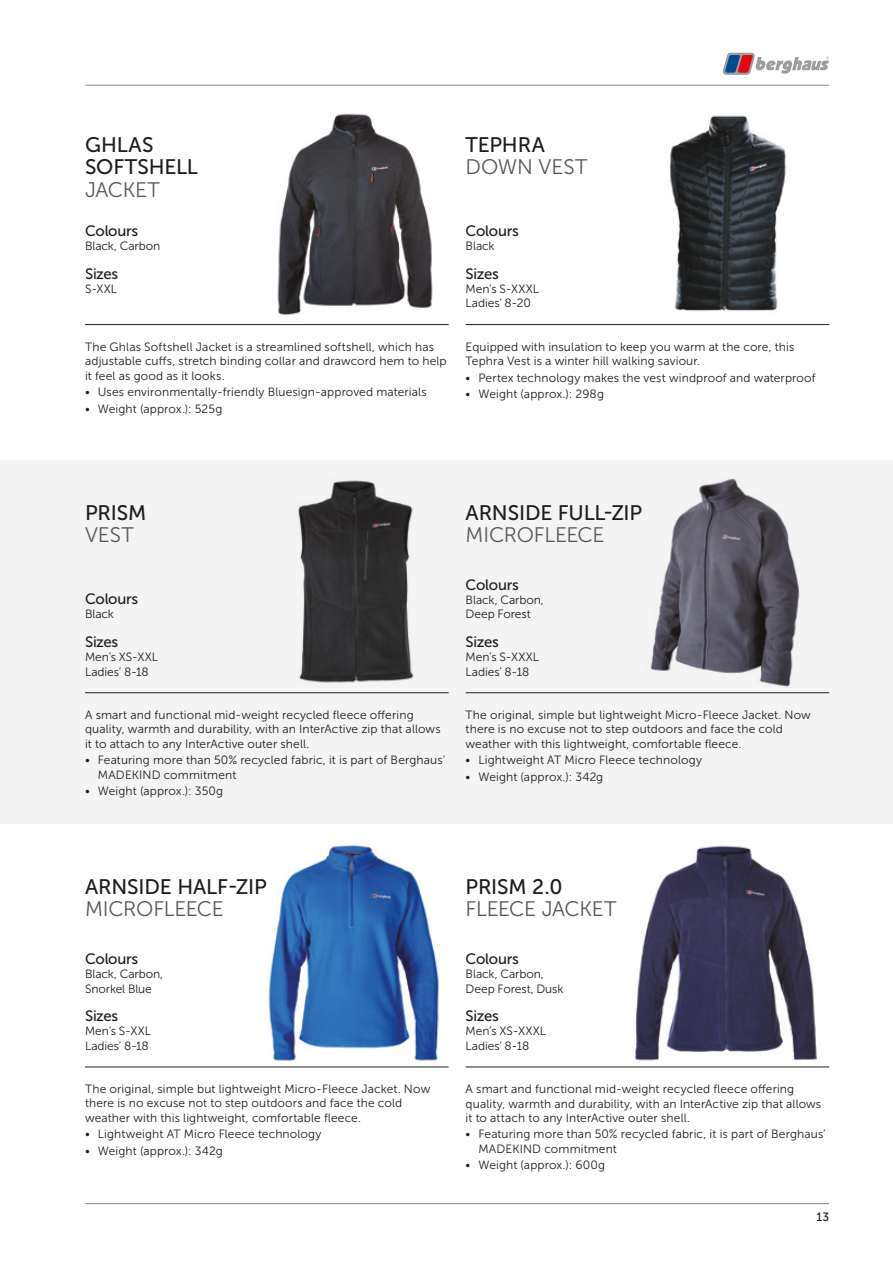
<style>
.page{position:relative;width:893px;height:1263px;background:#fff}
.page>*{position:absolute;margin:0;border:0;box-sizing:border-box;transform-origin:0 0}
.t1{font:21px/22.5px "Museo Sans 500";letter-spacing:-.005em;color:#1d1d1b}
.t2{font:21px "Museo Sans 300";letter-spacing:-.015em;color:#575756}
.t3{font:15px "Museo Sans 500";letter-spacing:-.015em;color:#1d1d1b}
.t4{font:12px/14.4px "Museo Sans 300";letter-spacing:.01em;color:#1d1d1b}
.t5{font:12px "Museo Sans 500";color:#1d1d1b}
</style>
<div class="page">
<hr style="left:85px;top:1203px;width:744px;height:1px;background:#878787">
<hr style="left:85px;top:85px;width:744px;height:1px;background:#878787">
<svg style="left:0;top:460px;width:893px;height:364px;fill:#f4f4f4"></svg>
<img style="left:635px;top:845px;width:182px;height:216px">
<img style="left:268px;top:845px;width:171px;height:216px">
<img style="left:669px;top:115px;width:117px;height:196px">
<img style="left:277px;top:113px;width:156px;height:203px">
<svg style="left:722px;top:53px;width:107px;height:22px"></svg>
<hr style="left:85px;top:324px;width:364px;height:1px;background:#1d1d1b">
<hr style="left:466px;top:324px;width:363px;height:1px;background:#1d1d1b">
<hr style="left:85px;top:692px;width:364px;height:1px;background:#1d1d1b">
<hr style="left:466px;top:692px;width:363px;height:1px;background:#1d1d1b">
<hr style="left:85px;top:1067px;width:364px;height:1px;background:#1d1d1b">
<hr style="left:466px;top:1067px;width:363px;height:1px;background:#1d1d1b">
<h1 class="t1" style="left:85px;top:133px;width:115px">GHLAS<br>SOFTSHELL</h1>
<h1 class="t2" style="left:85px;top:178px;width:76px">JACKET</h1>
<p class="t3" style="left:85px;top:223px;width:55px">Colours</p>
<p class="t4" style="left:85px;top:239px;width:77px">Black, Carbon</p>
<p class="t3" style="left:85px;top:265px;width:35px">Sizes</p>
<p class="t4" style="left:85px;top:282px;width:34px">S-XXL</p>
<p class="t4" style="left:85px;top:339px;width:363px">The Ghlas Softshell Jacket is a streamlined softshell, which has adjustable cuffs, stretch binding collar and drawcord hem to help it feel as good as it looks.</p>
<p class="t4" style="left:85px;top:385px;width:343px">• Uses environmentally-friendly Bluesign-approved materials</p>
<p class="t4" style="left:85px;top:401px;width:139px">• Weight (approx.): 525g</p>
<h1 class="t1" style="left:466px;top:133px;width:81px">TEPHRA</h1>
<h1 class="t2" style="left:466px;top:156px;width:123px">DOWN VEST</h1>
<p class="t3" style="left:466px;top:223px;width:55px">Colours</p>
<p class="t4" style="left:466px;top:239px;width:30px">Black</p>
<p class="t3" style="left:466px;top:265px;width:35px">Sizes</p>
<p class="t4" style="left:466px;top:282px;width:75px">Men’s S-XXXL<br>Ladies’ 8-20</p>
<p class="t4" style="left:466px;top:339px;width:330px">Equipped with insulation to keep you warm at the core, this<br>Tephra Vest is a winter hill walking saviour.</p>
<p class="t4" style="left:466px;top:370px;width:351px">• Pertex technology makes the vest windproof and waterproof</p>
<p class="t4" style="left:466px;top:387px;width:140px">• Weight (approx.): 298g</p>
<h1 class="t1" style="left:85px;top:501px;width:63px">PRISM</h1>
<h1 class="t2" style="left:85px;top:524px;width:50px">VEST</h1>
<p class="t3" style="left:85px;top:591px;width:55px">Colours</p>
<p class="t4" style="left:85px;top:607px;width:30px">Black</p>
<p class="t3" style="left:85px;top:633px;width:35px">Sizes</p>
<p class="t4" style="left:85px;top:650px;width:75px">Men’s XS-XXL<br>Ladies’ 8-18</p>
<p class="t4" style="left:85px;top:708px;width:357px">A smart and functional mid-weight recycled fleece offering quality, warmth and durability, with an InterActive zip that allows it to attach to any InterActive outer shell.</p>
<p class="t4" style="left:98px;top:753px;width:349px;text-indent:-13px">• Featuring more than 50% recycled fabric, it is part of Berghaus’<br>MADEKIND commitment</p>
<p class="t4" style="left:85px;top:784px;width:140px">• Weight (approx.): 350g</p>
<h1 class="t1" style="left:466px;top:501px;width:178px">ARNSIDE FULL-ZIP</h1>
<h1 class="t2" style="left:466px;top:524px;width:140px">MICROFLEECE</h1>
<p class="t3" style="left:466px;top:576px;width:55px">Colours</p>
<p class="t4" style="left:466px;top:593px;width:80px">Black, Carbon,<br>Deep Forest</p>
<p class="t3" style="left:466px;top:633px;width:35px">Sizes</p>
<p class="t4" style="left:466px;top:650px;width:75px">Men’s S-XXXL<br>Ladies’ 8-18</p>
<p class="t4" style="left:466px;top:708px;width:347px">The original, simple but lightweight Micro-Fleece Jacket. Now there is no excuse not to step outdoors and face the cold weather with this lightweight, comfortable fleece.</p>
<p class="t4" style="left:466px;top:753px;width:238px">• Lightweight AT Micro Fleece technology</p>
<p class="t4" style="left:466px;top:769px;width:139px">• Weight (approx.): 342g</p>
<h1 class="t1" style="left:85px;top:875px;width:183px">ARNSIDE HALF-ZIP</h1>
<h1 class="t2" style="left:85px;top:898px;width:140px">MICROFLEECE</h1>
<h1 class="t1" style="left:466px;top:875px;width:98px">PRISM 2.0</h1>
<h1 class="t2" style="left:466px;top:898px;width:152px">FLEECE JACKET</h1>
<p class="t3" style="left:85px;top:950px;width:55px">Colours</p>
<p class="t4" style="left:85px;top:967px;width:80px">Black, Carbon,<br>Snorkel Blue</p>
<p class="t3" style="left:466px;top:950px;width:55px">Colours</p>
<p class="t4" style="left:466px;top:967px;width:99px">Black, Carbon,<br>Deep Forest, Dusk</p>
<p class="t3" style="left:85px;top:1007px;width:35px">Sizes</p>
<p class="t4" style="left:85px;top:1024px;width:67px">Men’s S-XXL<br>Ladies’ 8-18</p>
<p class="t3" style="left:466px;top:1007px;width:35px">Sizes</p>
<p class="t4" style="left:466px;top:1024px;width:82px">Men’s XS-XXXL<br>Ladies’ 8-18</p>
<p class="t4" style="left:85px;top:1081px;width:347px">The original, simple but lightweight Micro-Fleece Jacket. Now there is no excuse not to step outdoors and face the cold weather with this lightweight, comfortable fleece.</p>
<p class="t4" style="left:85px;top:1127px;width:238px">• Lightweight AT Micro Fleece technology</p>
<p class="t4" style="left:85px;top:1143px;width:139px">• Weight (approx.): 342g</p>
<p class="t4" style="left:466px;top:1082px;width:357px">A smart and functional mid-weight recycled fleece offering quality, warmth and durability, with an InterActive zip that allows it to attach to any InterActive outer shell.</p>
<p class="t4" style="left:478px;top:1127px;width:349px;text-indent:-13px">• Featuring more than 50% recycled fabric, it is part of Berghaus’<br>MADEKIND commitment</p>
<p class="t4" style="left:466px;top:1158px;width:141px">• Weight (approx.): 600g</p>
<p class="t5" style="left:816px;top:1210px;width:14px">13</p>
</div>
